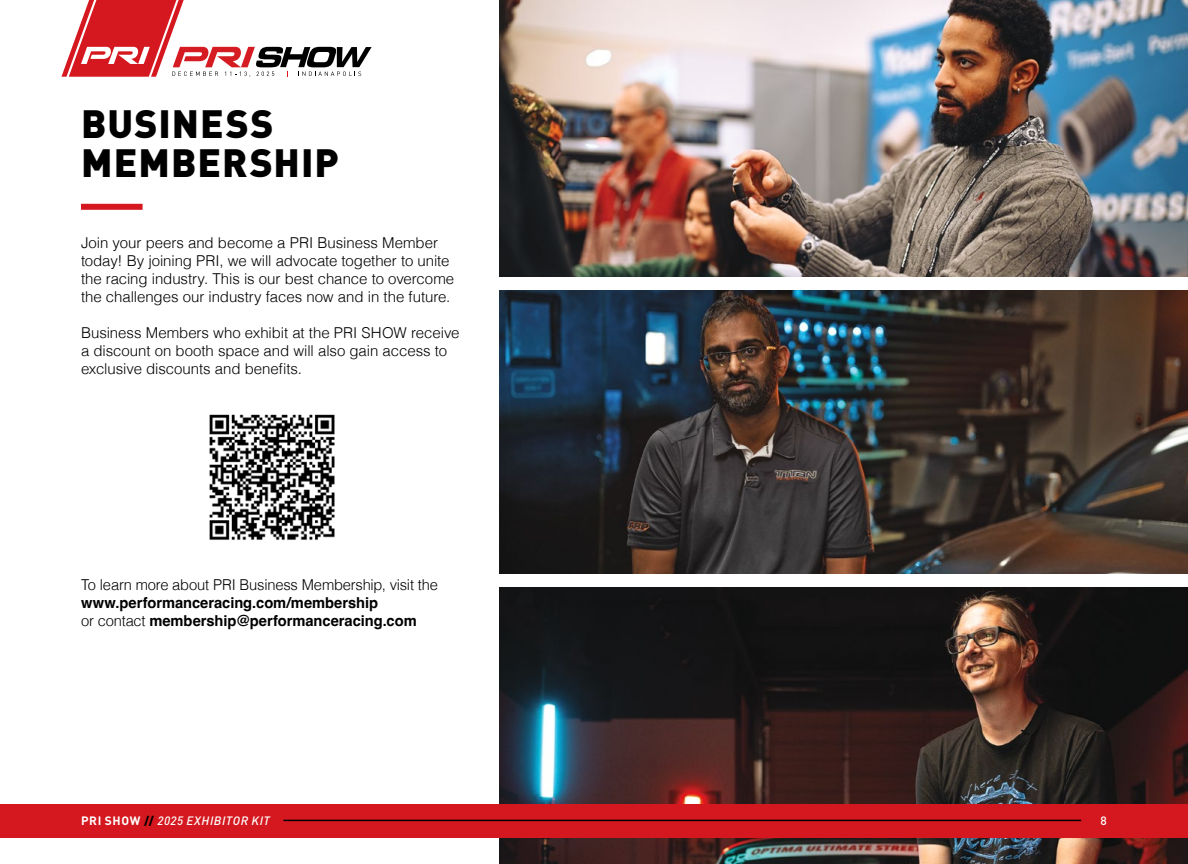
<style>
.page{position:relative;width:1188px;height:864px;background:#fff}
.page>*{position:absolute;margin:0;border:0;box-sizing:border-box;transform-origin:0 0}
.t1{font:900 39px/39px "DINOT";letter-spacing:.025em;color:#000}
.t2{font:300 15px/18px "Helvetica";letter-spacing:-.005em;color:#000}
.t3{font:700 15px/18px "Helvetica";color:#000}
.t4{font:italic 500 12px "DINOT";letter-spacing:.045em;color:#fff}
.t5{font:500 12px "DINOT";color:#fff}
.s1{font-weight:300}
.s2{font-weight:700;font-style:normal}
.s3{font-weight:900;font-style:normal;color:#000}
</style>
<div class="page">
<img style="left:500px;top:0;width:688px;height:277px">
<img style="left:500px;top:290px;width:688px;height:284px">
<img style="left:500px;top:587px;width:688px;height:277px">
<div style="left:81px;top:204px;width:62px;height:6px;background:#d5181f"></div>
<img style="left:209px;top:414px;width:126px;height:126px">
<svg style="left:61px;top:0;width:311px;height:77px"></svg>
<div style="left:0;top:804px;width:1188px;height:34px;background:#d5181f"></div>
<hr style="left:284px;top:820px;width:797px;height:1px;background:#000">
<h1 class="t1" style="left:81px;top:100px;width:259px">BUSINESS<br>MEMBERSHIP</h1>
<p class="t2" style="left:81px;top:232px;width:375px">Join your peers and become a PRI Business Member today! By joining PRI, we will advocate together to unite the racing industry. This is our best chance to overcome the challenges our industry faces now and in the future.</p>
<p class="t2" style="left:81px;top:322px;width:380px">Business Members who exhibit at the PRI SHOW receive a discount on booth space and will also gain access to exclusive discounts and benefits.</p>
<p class="t2" style="left:81px;top:574px;width:359px">To learn more about PRI Business Membership, visit the</p>
<p class="t3" style="left:81px;top:595px;width:337px">www.performanceracing.com/membership<br><span class="s1">or contact</span> membership@performanceracing.com</p>
<p class="t4" style="left:81px;top:812px;width:190px"><span class="s2">PRI SHOW</span> <span class="s3">//</span> 2025 EXHIBITOR KIT</p>
<p class="t5" style="left:1101px;top:811px;width:8px">8</p>
</div>
